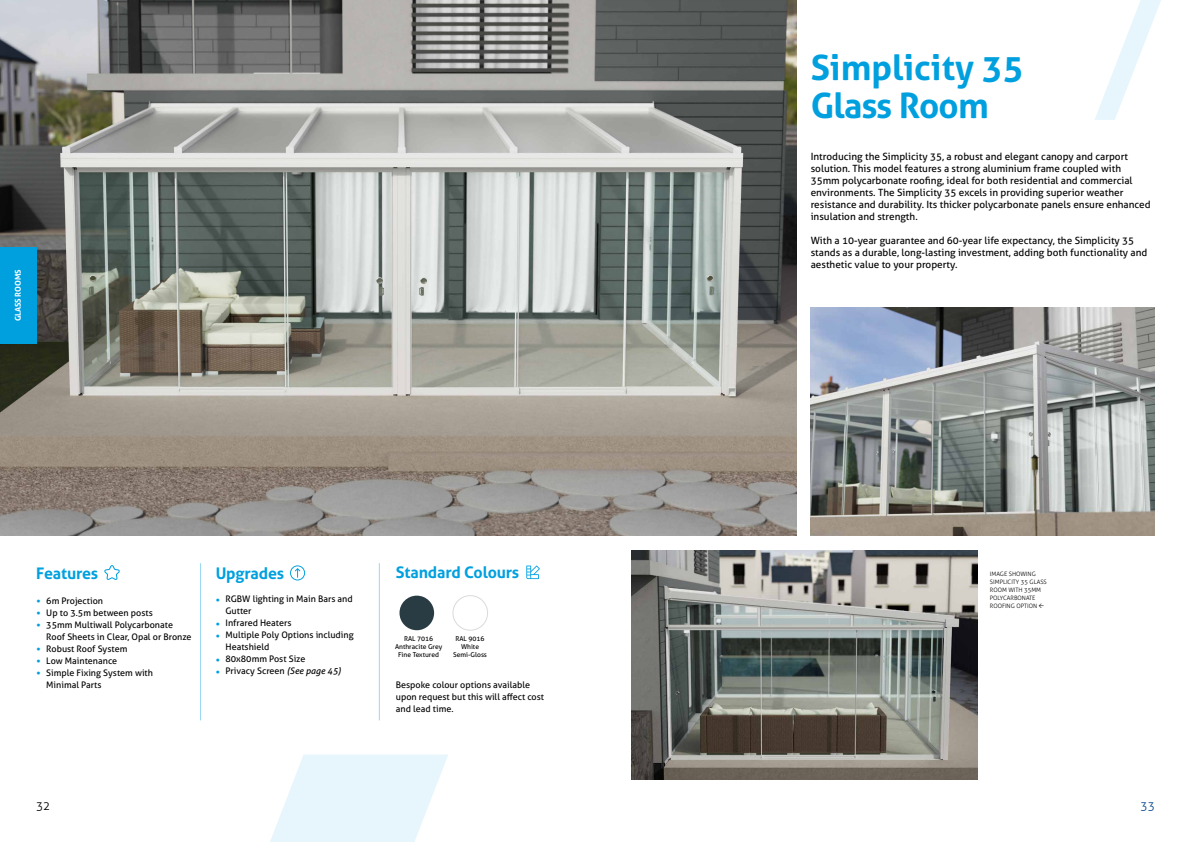
<style>
.page{position:relative;width:1191px;height:842px;background:#fff}
.page>*{position:absolute;margin:0;border:0;box-sizing:border-box;transform-origin:0 0}
.t1{font:700 35px/38px "Aller";color:#00a0df}
.t2{font:700 16px "Aller";letter-spacing:-.01em;color:#00a0df}
.t3{font:300 12px "Aller";color:#000}
.t4{font:300 12px "Aller";color:#004288}
.t5{font:10px/12px "Aller";color:#000}
.t6{font:9px/12px "Aller";color:#000}
.t7{font:700 8px "Aller";color:#fff}
.t8{font:6.7px/8px "Aller";color:#000;text-align:center}
.t9{font:300 6px/8px "Aller";color:#000}
.s1{font-weight:300;font-size:13px;color:#00a0df}
.s2{font-style:italic}
</style>
<div class="page">
<svg style="left:270px;top:754px;width:178px;height:88px"></svg>
<img style="left:810px;top:307px;width:345px;height:229px">
<img style="left:0;top:0;width:796px;height:536px">
<img style="left:631px;top:551px;width:346px;height:228px">
<svg style="left:104px;top:565px;width:16px;height:15px"></svg>
<svg style="left:290px;top:565px;width:15px;height:15px"></svg>
<hr style="left:200px;top:563px;width:1px;height:157px;background:#99d9f2">
<hr style="left:379px;top:563px;width:1px;height:157px;background:#99d9f2">
<svg style="left:1095px;top:0;width:66px;height:120px"></svg>
<div style="left:0;top:247px;width:36px;height:96px;background:#00a0df"></div>
<svg style="left:526px;top:565px;width:14px;height:14px"></svg>
<img style="left:399px;top:596px;width:35px;height:34px;border-radius:17px">
<div style="left:453px;top:595px;width:35px;height:35px;border:1px solid #dadada;border-radius:50%"></div>
<p class="t7" style="left:13px;top:321px;width:54px;rotate:-90deg">GLASS ROOMS</p>
<h1 class="t1" style="left:810px;top:48px;width:214px">Simplicity 35<br>Glass Room</h1>
<p class="t5" style="left:810px;top:150px;width:341px">Introducing the Simplicity 35, a robust and elegant canopy and carport solution. This model features a strong aluminium frame coupled with 35mm polycarbonate roofing, ideal for both residential and commercial environments. The Simplicity 35 excels in providing superior weather resistance and durability. Its thicker polycarbonate panels ensure enhanced insulation and strength.</p>
<p class="t5" style="left:810px;top:234px;width:338px">With a 10-year guarantee and 60-year life expectancy, the Simplicity 35 stands as a durable, long-lasting investment, adding both functionality and aesthetic value to your property.</p>
<h2 class="t2" style="left:36px;top:563px;width:63px">Features</h2>
<h2 class="t2" style="left:216px;top:563px;width:70px">Upgrades</h2>
<p class="t6" style="left:36px;top:594px;width:68px"><span class="s1">•</span> 6m Projection</p>
<p class="t6" style="left:36px;top:606px;width:118px"><span class="s1">•</span> Up to 3.5m between posts</p>
<p class="t6" style="left:46px;top:618px;width:147px;text-indent:-10px"><span class="s1">•</span> 35mm Multiwall Polycarbonate<br>Roof Sheets in Clear, Opal or Bronze</p>
<p class="t6" style="left:36px;top:642px;width:93px"><span class="s1">•</span> Robust Roof System</p>
<p class="t6" style="left:36px;top:654px;width:82px"><span class="s1">•</span> Low Maintenance</p>
<p class="t6" style="left:46px;top:666px;width:108px;text-indent:-10px"><span class="s1">•</span> Simple Fixing System with<br>Minimal Parts</p>
<p class="t6" style="left:225px;top:593px;width:129px;text-indent:-10px"><span class="s1">•</span> RGBW lighting in Main Bars and<br>Gutter</p>
<p class="t6" style="left:215px;top:617px;width:77px"><span class="s1">•</span> Infrared Heaters</p>
<p class="t6" style="left:225px;top:629px;width:130px;text-indent:-10px"><span class="s1">•</span> Multiple Poly Options including<br>Heatshield</p>
<p class="t6" style="left:215px;top:653px;width:91px"><span class="s1">•</span> 80x80mm Post Size</p>
<p class="t6" style="left:215px;top:665px;width:127px"><span class="s1">•</span> Privacy Screen <span class="s2">(See page 45)</span></p>
<h2 class="t2" style="left:396px;top:563px;width:125px">Standard Colours</h2>
<p class="t8" style="left:395px;top:635px;width:49px">RAL 7016<br>Anthracite Grey<br>Fine Textured</p>
<p class="t8" style="left:453px;top:635px;width:35px">RAL 9016<br>White<br>Semi-Gloss</p>
<p class="t6" style="left:396px;top:678px;width:150px">Bespoke colour options available upon request but this will affect cost and lead time.</p>
<p class="t9" style="left:990px;top:570px;width:58px">IMAGE SHOWING<br>SIMPLICITY 35 GLASS<br>ROOM WITH 35MM<br>POLYCARBONATE<br>ROOFING OPTION</p>
<p class="t3" style="left:36px;top:799px;width:16px">32</p>
<p class="t4" style="left:1140px;top:799px;width:16px">33</p>
</div>
